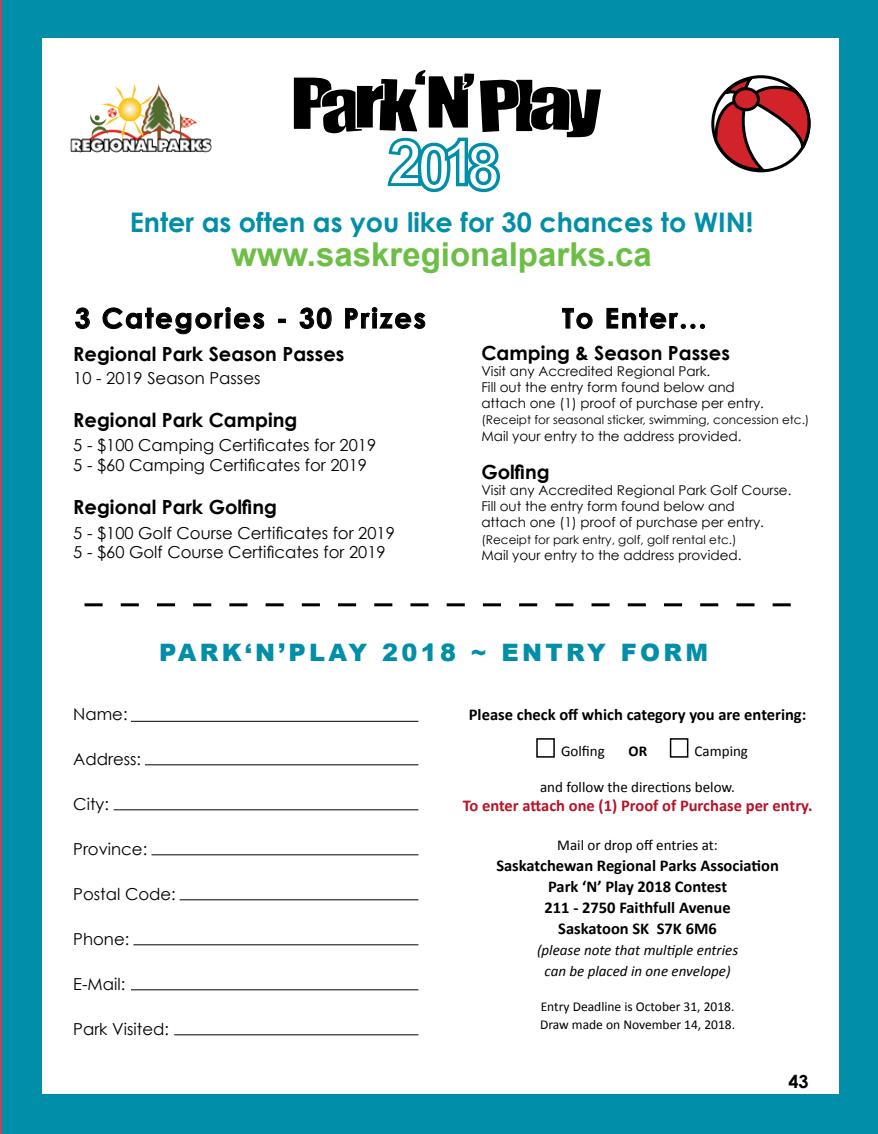
<style>
.page{position:relative;width:878px;height:1134px;background:#008ea8}
.page>*{position:absolute;margin:0;border:0;box-sizing:border-box;transform-origin:0 0}
.t1{font:700 33px "Arial";color:#6cbe45}
.t2{font:700 27.3px "Century Gothic";letter-spacing:.07em;color:#000}
.t3{font:700 27px "Century Gothic";color:#008ea8}
.t4{font:900 24px "Arial";letter-spacing:.14em;color:#008ea8}
.t5{font:700 19.5px "Century Gothic";color:#000}
.t6{font:700 18px "Century Gothic";color:#000}
.t7{font:16.5px/19.8px "Century Gothic";color:#000}
.t8{font:700 16.5px/21px "Calibri";color:#000;text-align:center}
.t9{font:700 16.5px "Calibri";color:#ba1127}
.t10{font:15px "Calibri";color:#000}
.t11{font:italic 15px/21px "Calibri";color:#000;text-align:center}
.t12{font:700 15px "Calibri";color:#000}
.t13{font:13.5px/16.2px "Century Gothic";color:#000}
.t14{font:13.5px/18px "Calibri";color:#000}
.t15{font:12px "Century Gothic";color:#000}
</style>
<div class="page">
<div style="left:42px;top:38px;width:797px;height:1055px;background:#fff"></div>
<svg style="left:84px;top:603px;width:706px;height:3px"></svg>
<div style="left:536px;top:738px;width:19px;height:20px;border:2px solid #000"></div>
<div style="left:669px;top:738px;width:19px;height:20px;border:2px solid #000"></div>
<div style="left:515px;top:79px;width:18px;height:53px;background:#000"></div>
<div style="left:514px;top:78px;width:19px;height:55px;border:2px solid #fff"></div>
<svg style="left:529px;top:85px;width:72px;height:53px"></svg>
<svg style="left:75px;top:307px;width:15px;height:22px"></svg>
<svg style="left:102px;top:307px;width:162px;height:28px"></svg>
<svg style="left:278px;top:319px;width:7px;height:4px"></svg>
<svg style="left:299px;top:307px;width:33px;height:22px"></svg>
<svg style="left:345px;top:307px;width:80px;height:22px"></svg>
<svg style="left:562px;top:308px;width:31px;height:21px"></svg>
<svg style="left:606px;top:307px;width:99px;height:22px"></svg>
<svg style="left:715px;top:75px;width:96px;height:98px"></svg>
<div style="left:733px;top:89px;width:25px;height:21px;background:#d2232a;border-radius:50%"></div>
<div style="left:732px;top:87px;width:27px;height:24px;border:3px solid #000;border-radius:50%"></div>
<img style="left:71px;top:86px;width:63px;height:54px">
<svg style="left:293px;top:70px;width:227px;height:123px"></svg>
<hr style="left:131px;top:721px;width:287px;height:1px;background:#000">
<hr style="left:145px;top:764px;width:273px;height:1px;background:#000">
<hr style="left:114px;top:809px;width:304px;height:1px;background:#000">
<hr style="left:151px;top:854px;width:267px;height:1px;background:#000">
<hr style="left:180px;top:899px;width:238px;height:1px;background:#000">
<hr style="left:133px;top:944px;width:285px;height:1px;background:#000">
<hr style="left:174px;top:1034px;width:244px;height:1px;background:#000">
<hr style="left:131px;top:989px;width:287px;height:1px;background:#000">
<h3 class="t3" style="left:130px;top:205px;width:625px">Enter as often as you like for 30 chances to WIN!</h3>
<h1 class="t1" style="left:231px;top:233px;width:422px">www.saskregionalparks.ca</h1>
<h2 class="t2" style="left:75px;top:301px;width:352px">3 Categories - 30 Prizes</h2>
<h2 class="t2" style="left:562px;top:301px;width:145px">To Enter...</h2>
<h3 class="t5" style="left:73px;top:342px;width:273px">Regional Park Season Passes</h3>
<p class="t7" style="left:73px;top:368px;width:189px">10 - 2019 Season Passes</p>
<h3 class="t5" style="left:73px;top:408px;width:225px">Regional Park Camping</h3>
<p class="t7" style="left:73px;top:435px;width:304px">5 - $100 Camping Certificates for 2019<br>5 - $60 Camping Certificates for 2019</p>
<h3 class="t5" style="left:73px;top:495px;width:205px">Regional Park Golfing</h3>
<p class="t7" style="left:73px;top:523px;width:323px">5 - $100 Golf Course Certificates for 2019<br>5 - $60 Golf Course Certificates for 2019</p>
<h3 class="t5" style="left:481px;top:340px;width:250px">Camping &amp; Season Passes</h3>
<p class="t13" style="left:481px;top:363px;width:284px">Visit any Accredited Regional Park.<br>Fill out the entry form found below and attach one (1) proof of purchase per entry.</p>
<p class="t15" style="left:481px;top:413px;width:329px">(Receipt for seasonal sticker, swimming, concession etc.)</p>
<p class="t13" style="left:481px;top:427px;width:261px">Mail your entry to the address provided.</p>
<h3 class="t5" style="left:481px;top:459px;width:70px">Golfing</h3>
<p class="t13" style="left:481px;top:482px;width:311px">Visit any Accredited Regional Park Golf Course.<br>Fill out the entry form found below and<br>attach one (1) proof of purchase per entry.</p>
<p class="t15" style="left:481px;top:532px;width:257px">(Receipt for park entry, golf, golf rental etc.)</p>
<p class="t13" style="left:481px;top:547px;width:261px">Mail your entry to the address provided.</p>
<h3 class="t4" style="left:159px;top:635px;width:550px">PARK‘N’PLAY 2018 ~ ENTRY FORM</h3>
<p class="t7" style="left:73px;top:704px;width:56px">Name:</p>
<p class="t7" style="left:73px;top:749px;width:69px">Address:</p>
<p class="t7" style="left:73px;top:794px;width:37px">City:</p>
<p class="t7" style="left:73px;top:839px;width:75px">Province:</p>
<p class="t7" style="left:73px;top:884px;width:104px">Postal Code:</p>
<p class="t7" style="left:73px;top:929px;width:58px">Phone:</p>
<p class="t7" style="left:73px;top:973px;width:53px">E-Mail:</p>
<p class="t7" style="left:73px;top:1018px;width:97px">Park Visited:</p>
<p class="t8" style="left:469px;top:704px;width:339px">Please check off which category you are entering:</p>
<p class="t10" style="left:561px;top:741px;width:45px">Golfing</p>
<p class="t12" style="left:628px;top:741px;width:20px">OR</p>
<p class="t10" style="left:694px;top:741px;width:55px">Camping</p>
<p class="t10" style="left:540px;top:777px;width:196px">and follow the directions below.</p>
<p class="t9" style="left:462px;top:795px;width:351px">To enter attach one (1) Proof of Purchase per entry.</p>
<p class="t10" style="left:557px;top:836px;width:162px">Mail or drop off entries at:</p>
<p class="t8" style="left:496px;top:855px;width:284px">Saskatchewan Regional Parks Association<br>Park ‘N’ Play 2018 Contest<br>211 - 2750 Faithfull Avenue<br>Saskatoon SK S7K 6M6</p>
<p class="t11" style="left:537px;top:939px;width:203px">(please note that multiple entries can be placed in one envelope)</p>
<p class="t14" style="left:540px;top:997px;width:196px">Entry Deadline is October 31, 2018.<br>Draw made on November 14, 2018.</p>
<h3 class="t6" style="left:788px;top:1071px;width:22px">43</h3>
</div>
